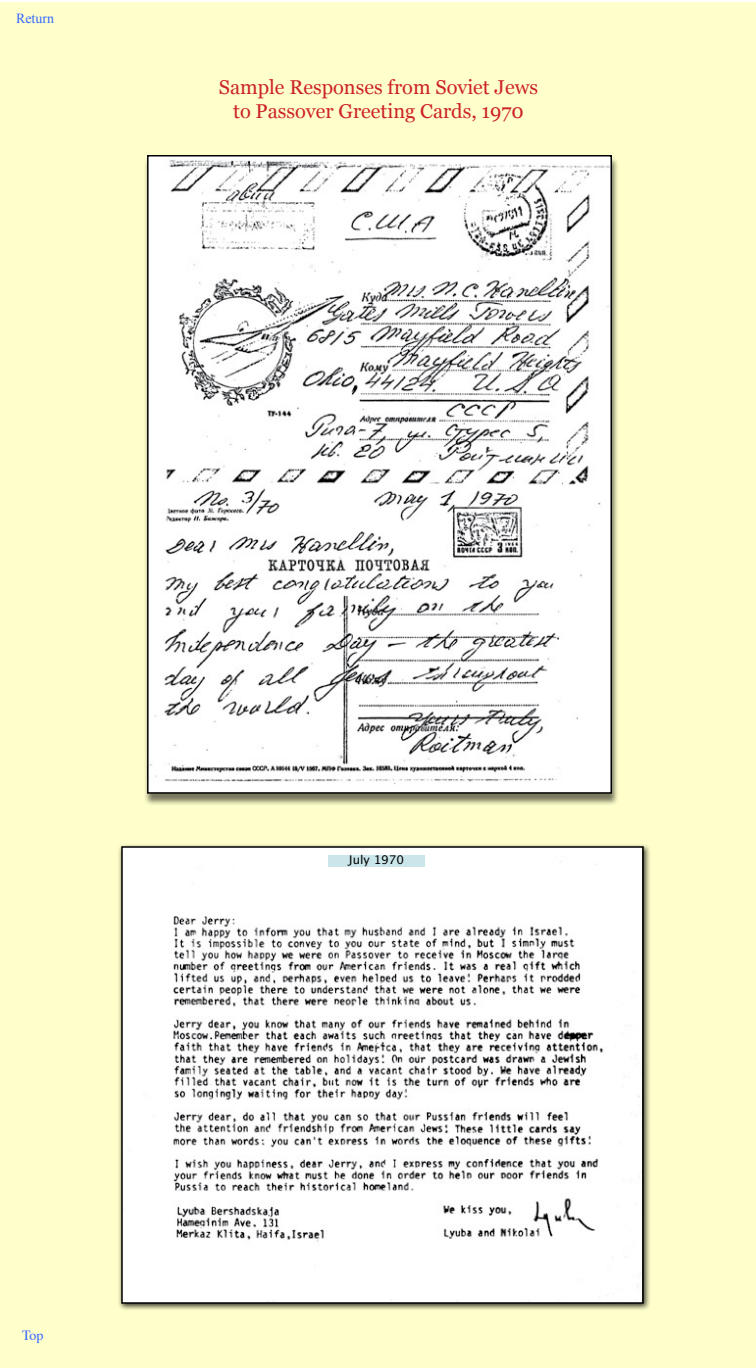
<style>
.page{position:relative;width:756px;height:1368px;background:#fff}
.page>*{position:absolute;margin:0;border:0;box-sizing:border-box;transform-origin:0 0}
.t1{font:20px/24px "Georgia";color:#cc2229;text-align:center}
.t2{font:14px "Times New Roman";color:#36f}
.t3{font:14px "Times";color:#36f}
.t4{font:12px "Lucida Grande";color:#000}
</style>
<div class="page">
<div style="left:1px;top:2px;width:755px;height:1366px;background:#ffc"></div>
<div style="left:144px;top:156px;width:479px;height:654px;background:#000;opacity:.53"></div>
<img style="left:150px;top:158px;width:459px;height:628px">
<div style="left:147px;top:155px;width:465px;height:639px;border:2px solid #000"></div>
<div style="left:117px;top:843px;width:538px;height:473px;background:#000;opacity:.79"></div>
<img style="left:124px;top:849px;width:517px;height:452px">
<div style="left:121px;top:846px;width:523px;height:458px;border:2px solid #000"></div>
<div style="left:510px;top:896px;width:14px;height:16px;background:#fff"></div>
<div style="left:335px;top:898px;width:13px;height:9px;background:#fff"></div>
<div style="left:328px;top:855px;width:97px;height:12px;background:#cbe6ea"></div>
<p class="t2" style="left:16px;top:10px;width:40px">Return</p>
<p class="t1" style="left:219px;top:75px;width:321px">Sample Responses from Soviet Jews to Passover Greeting Cards, 1970</p>
<p class="t3" style="left:22px;top:1322px;width:23px">Top</p>
<p class="t4" style="left:349px;top:853px;width:57px">July 1970</p>
</div>
